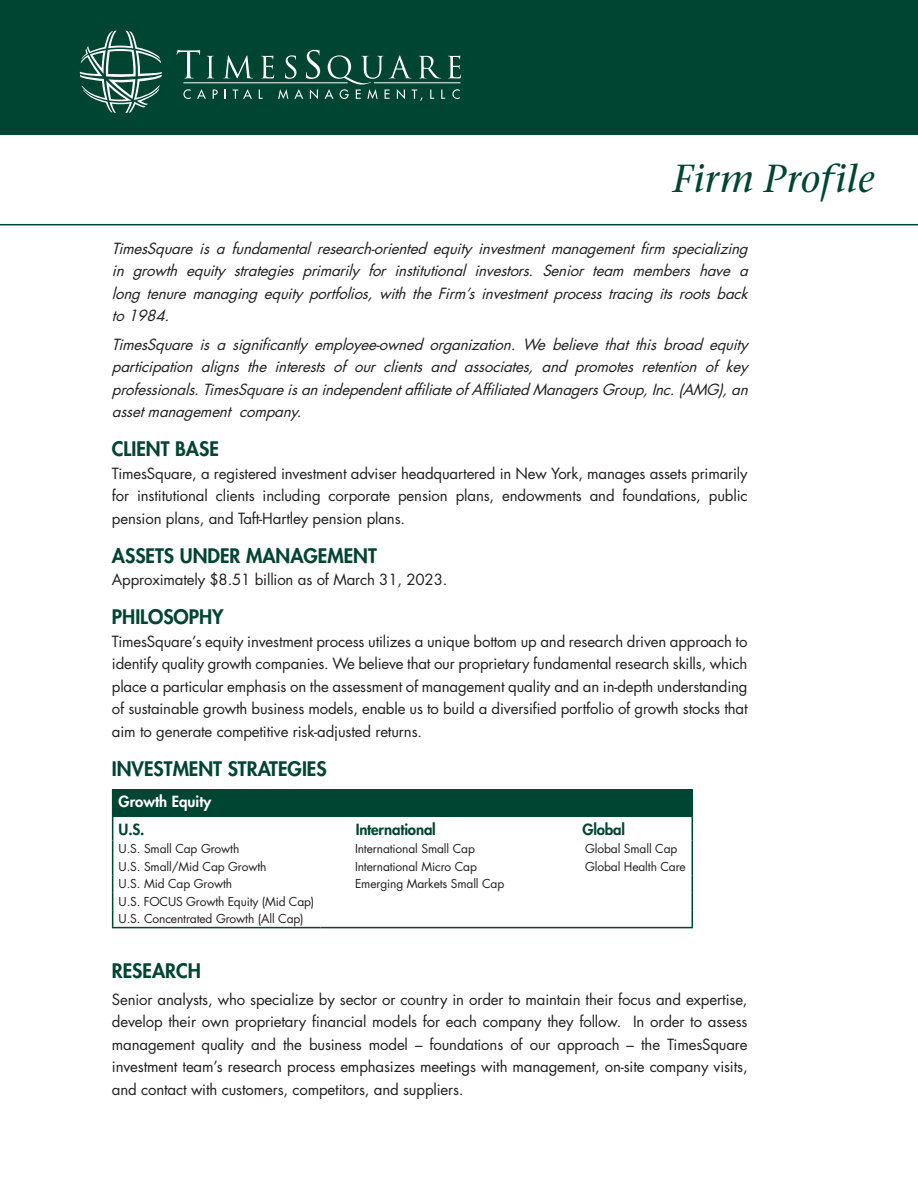
<style>
.page{position:relative;width:918px;height:1188px;background:#fff}
.page>*{position:absolute;margin:0;border:0;box-sizing:border-box;transform-origin:0 0}
.t1{font:italic 500 39px "Stone Ser ITC Std";color:#004432}
.Heading_1{font:800 19.5px "Futura Std";color:#004432}
.Body_text{font:15px/22.5px "Futura Std";letter-spacing:-.01em;color:#231f20;text-align:justify}
.Body_text_italic{font:italic 15px/22.5px "Futura Std";color:#231f20;text-align:justify}
.Body_text-2{font:800 15px "Futura Std";letter-spacing:-.01em;color:#004432}
.Table_Heading{font:800 15px "Futura Std";color:#fff}
.Body_text-3{font:12px "Futura Std";letter-spacing:-.01em;color:#231f20}
</style>
<div class="page">
<div style="left:0;top:0;width:918px;height:135px;background:#004432"></div>
<svg style="left:177px;top:50px;width:23px;height:28px"></svg>
<svg style="left:207px;top:56px;width:7px;height:22px"></svg>
<svg style="left:224px;top:55px;width:29px;height:23px"></svg>
<hr style="left:183px;top:82px;width:165px;height:1px;background:#fff">
<svg style="left:80px;top:31px;width:82px;height:82px"></svg>
<svg style="left:183px;top:89px;width:8px;height:10px"></svg>
<svg style="left:197px;top:89px;width:9px;height:10px"></svg>
<svg style="left:213px;top:90px;width:5px;height:9px"></svg>
<svg style="left:233px;top:89px;width:19px;height:10px"></svg>
<svg style="left:259px;top:50px;width:202px;height:51px"></svg>
<hr style="left:0;top:224px;width:918px;height:1px;background:#004432">
<div style="left:113px;top:789px;width:579px;height:27px;background:#004432"></div>
<svg style="left:112px;top:789px;width:1px;height:138px"></svg>
<svg style="left:692px;top:789px;width:1px;height:138px"></svg>
<hr style="left:112px;top:927px;width:208px;height:1px;background:#004432">
<hr style="left:320px;top:927px;width:202px;height:1px;background:#004432">
<hr style="left:522px;top:927px;width:171px;height:1px;background:#004432">
<p class="t1" style="left:673px;top:155px;width:203px">Firm Profile</p>
<p class="Body_text_italic" style="left:112px;top:237px;width:642px">TimesSquare is a fundamental research-oriented equity investment management firm specializing in growth equity strategies primarily for institutional investors. Senior team members have a long tenure managing equity portfolios, with the Firm’s investment process tracing its roots back to1984.</p>
<p class="Body_text_italic" style="left:112px;top:333px;width:642px;text-align:left">TimesSquare is a significantly employee-owned organization. We believe that this broad equity participation aligns the interests of our clients and associates, and promotes retention of key professionals.TimesSquareisanindependentaffiliateofAffiliatedManagersGroup,Inc.(AMG),an assetmanagement company.</p>
<p class="Heading_1" style="left:112px;top:437px;width:108px">CLIENT BASE</p>
<p class="Body_text" style="left:112px;top:462px;width:637px">TimesSquare, a registered investment adviser headquartered in New York, manages assets primarily for institutional clients including corporate pension plans, endowments and foundations, public pension plans, and Taft-Hartley pension plans.</p>
<p class="Heading_1" style="left:112px;top:543px;width:267px">ASSETS UNDER MANAGEMENT</p>
<p class="Body_text" style="left:112px;top:568px;width:337px">Approximately $8.51 billion as of March 31, 2023.</p>
<p class="Heading_1" style="left:112px;top:605px;width:113px">PHILOSOPHY</p>
<p class="Body_text" style="left:112px;top:630px;width:637px">TimesSquare’s equity investment process utilizes a unique bottom up and research driven approach to identify quality growth companies. We believe that our proprietary fundamental research skills, which place a particular emphasis on the assessment of management quality and an in-depth understanding of sustainable growth business models, enable us to build a diversified portfolio of growth stocks that aim to generate competitive risk-adjusted returns.</p>
<p class="Heading_1" style="left:112px;top:756px;width:216px">INVESTMENT STRATEGIES</p>
<p class="Table_Heading" style="left:119px;top:792px;width:94px">Growth Equity</p>
<p class="Body_text-2" style="left:119px;top:820px;width:28px">U.S.</p>
<p class="Body_text-2" style="left:356px;top:820px;width:82px">International</p>
<p class="Body_text-2" style="left:582px;top:820px;width:44px">Global</p>
<p class="Body_text-3" style="left:119px;top:841px;width:122px">U.S. Small Cap Growth</p>
<p class="Body_text-3" style="left:355px;top:841px;width:121px">International Small Cap</p>
<p class="Body_text-3" style="left:585px;top:841px;width:94px">Global Small Cap</p>
<p class="Body_text-3" style="left:119px;top:859px;width:149px">U.S. Small/Mid Cap Growth</p>
<p class="Body_text-3" style="left:355px;top:859px;width:124px">International Micro Cap</p>
<p class="Body_text-3" style="left:585px;top:859px;width:102px">Global Health Care</p>
<p class="Body_text-3" style="left:119px;top:876px;width:115px">U.S. Mid Cap Growth</p>
<p class="Body_text-3" style="left:355px;top:876px;width:151px">Emerging Markets Small Cap</p>
<p class="Body_text-3" style="left:119px;top:894px;width:197px">U.S. FOCUS Growth Equity (Mid Cap)</p>
<p class="Body_text-3" style="left:119px;top:911px;width:187px">U.S. Concentrated Growth (All Cap)</p>
<p class="Heading_1" style="left:112px;top:958px;width:91px">RESEARCH</p>
<p class="Body_text" style="left:112px;top:988px;width:637px">Senior analysts, who specialize by sector or country in order to maintain their focus and expertise, develop their own proprietary financial models for each company they follow. In order to assess management quality and the business model – foundations of our approach – the TimesSquare investment team’s research process emphasizes meetings with management, on-site company visits, and contact with customers, competitors, and suppliers.</p>
</div>
